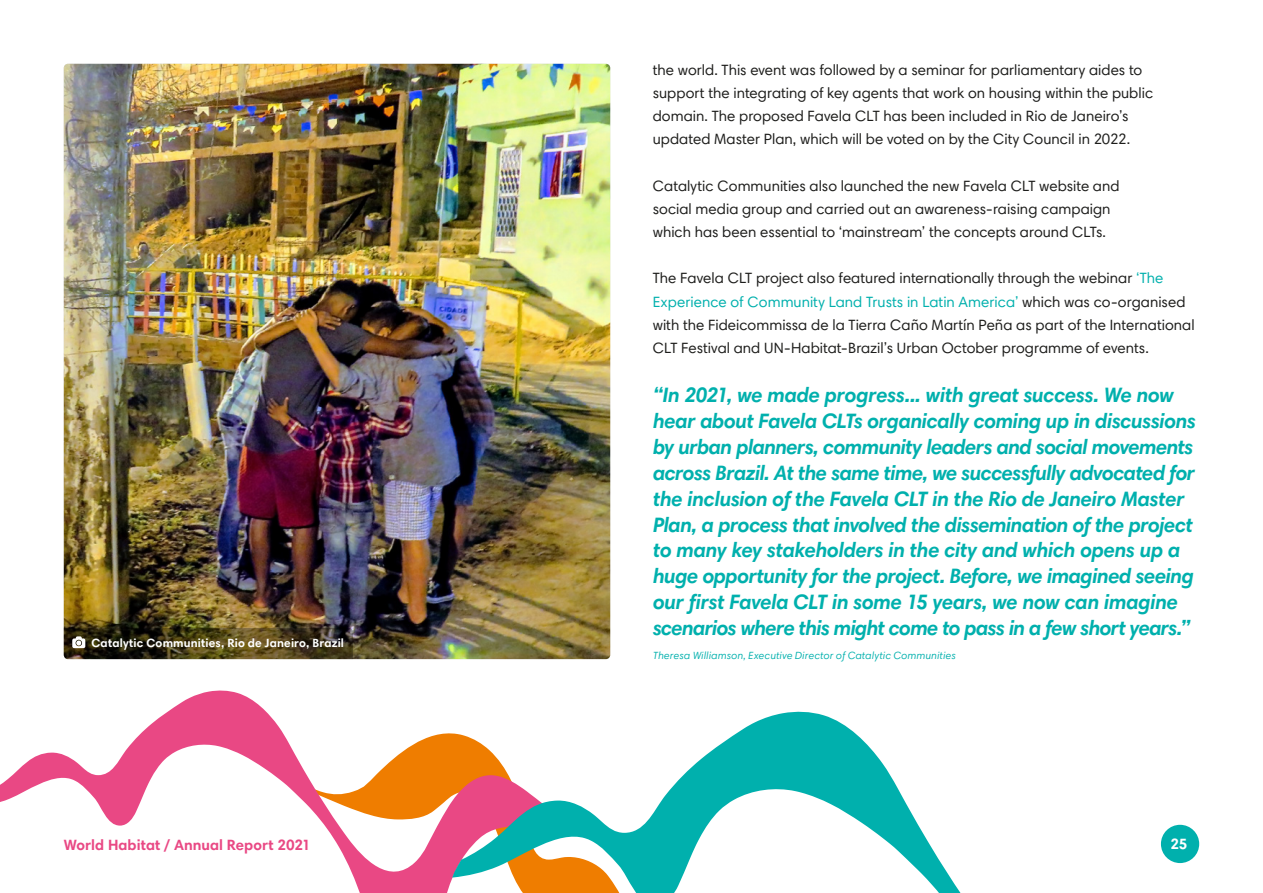
<style>
.page{position:relative;width:1263px;height:893px;background:#fff}
.page>*{position:absolute;margin:0;border:0;box-sizing:border-box;transform-origin:0 0}
.t1{font:italic 700 21px/26px "Harmonia Sans Pro Cyr";letter-spacing:-.025em;color:#00b0ad}
.Body_text{font:15px/23.2px "Harmonia Sans Pro Cyr";color:#1d1d1b}
.t2{font:700 15px "Harmonia Sans Pro Cyr";letter-spacing:.005em;color:#e94884}
.t3{font:700 15px "Harmonia Sans Pro Cyr";color:#fff}
.Body_text-2{font:700 12px "Harmonia Sans Pro Cyr";letter-spacing:.01em;color:#fff}
.Attribution{font:italic 10.5px "Harmonia Sans Pro Cyr";letter-spacing:.02em;color:#00b0ad}
.s1{color:#00b0ad}
</style>
<div class="page">
<svg style="left:0;top:690px;width:452px;height:203px"></svg>
<svg style="left:491px;top:711px;width:470px;height:182px"></svg>
<svg style="left:452px;top:733px;width:39px;height:146px;background:#cf7c71"></svg>
<div style="left:1161px;top:825px;width:38px;height:38px;background:#00b0ad;border-radius:50%"></div>
<img style="left:64px;top:64px;width:546px;height:595px">
<svg style="left:64px;top:628px;width:289px;height:31px;background:#41381a"></svg>
<p class="Body_text-2" style="left:91px;top:635px;width:254px">Catalytic Communities, Rio de Janeiro, Brazil</p>
<p class="Body_text" style="left:653px;top:58px;width:502px">the world. This event was followed by a seminar for parliamentary aides to support the integrating of key agents that work on housing within the public domain. The proposed Favela CLT has been included in Rio de Janeiro’s updated Master Plan, which will be voted on by the City Council in 2022.</p>
<p class="Body_text" style="left:653px;top:174px;width:468px">Catalytic Communities also launched the new Favela CLT website and social media group and carried out an awareness-raising campaign which has been essential to ‘mainstream’ the concepts around CLTs.</p>
<p class="Body_text" style="left:653px;top:267px;width:543px">The Favela CLT project also featured internationally through the webinar <span class="s1">‘The Experience of Community Land Trusts in Latin America’</span> which was co-organised with the Fideicommissa de la Tierra Caño Martín Peña as part of the International CLT Festival and UN-Habitat-Brazil’s Urban October programme of events.</p>
<p class="t1" style="left:653px;top:381px;width:544px">“In 2021, we made progress... with great success. We now hear about Favela CLTs organically coming up in discussions by urban planners, community leaders and social movements across Brazil. At the same time, we successfully advocated for the inclusion of the Favela CLT in the Rio de Janeiro Master Plan, a process that involved the dissemination of the project to many key stakeholders in the city and which opens up a huge opportunity for the project. Before, we imagined seeing our first Favela CLT in some 15 years, we now can imagine scenarios where this might come to pass in a few short years.”</p>
<p class="Attribution" style="left:653px;top:649px;width:304px">Theresa Williamson, Executive Director of Catalytic Communities</p>
<p class="t2" style="left:64px;top:836px;width:249px">World Habitat / Annual Report 2021</p>
<p class="t3" style="left:1170px;top:835px;width:19px">25</p>
</div>
